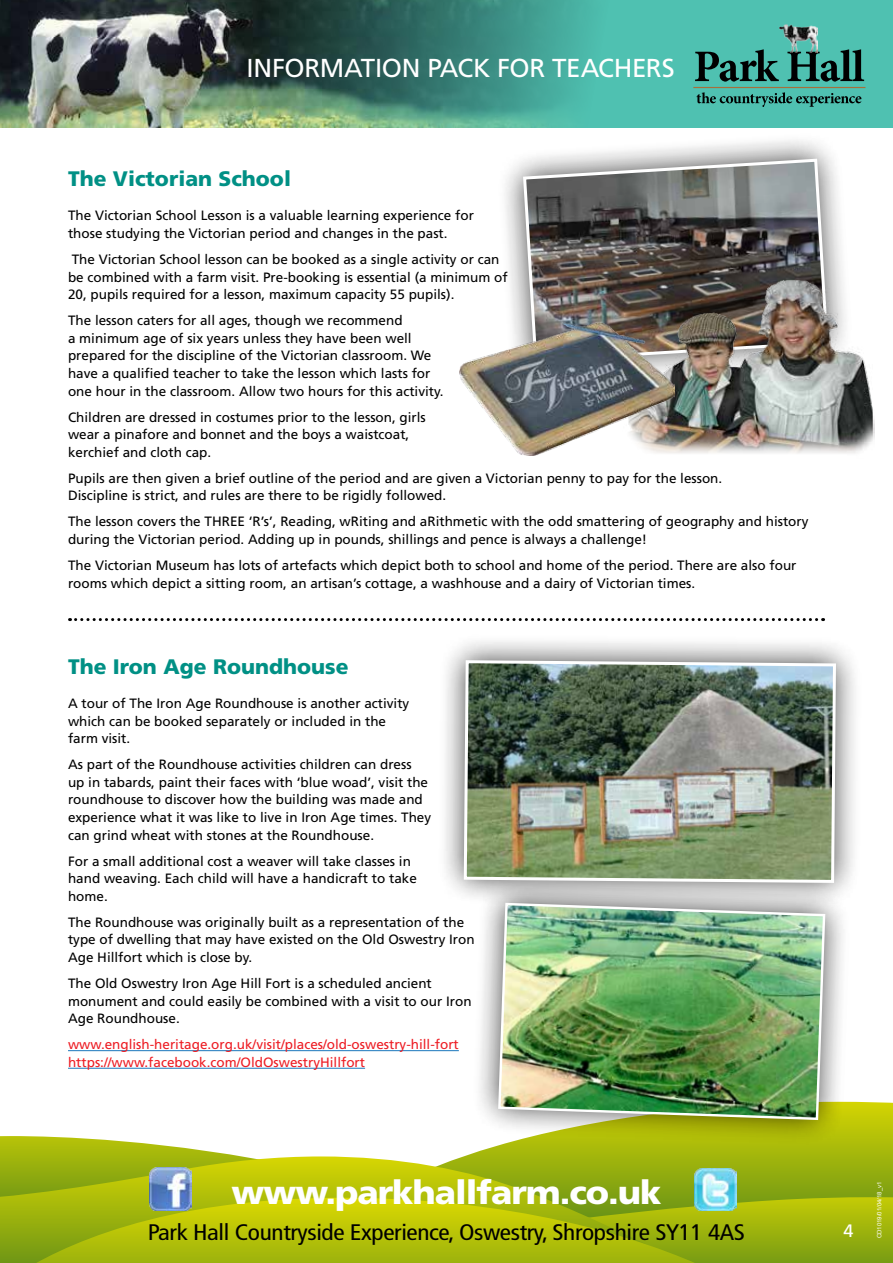
<style>
.page{position:relative;width:893px;height:1263px;background:#fff}
.page>*{position:absolute;margin:0;border:0;box-sizing:border-box;transform-origin:0 0}
.t1{font:900 33px "Frutiger LT Std";letter-spacing:-.03em;color:#fff;scale:1.06 1}
.t2{font:25.95px "Frutiger LT Std";color:#fff}
.t3{font:condensed 22.5px "Frutiger LT Std";letter-spacing:-.015em;color:#000;scale:1.12 1}
.t4{font:900 21px "Frutiger LT Std";color:#009085}
.t5{font:18px "Frutiger LT Std";color:#fff}
.t6{font:13.5px/17.5px "Frutiger LT Std";color:#000}
.t7{font:13.5px/17.5px "Frutiger LT Std";color:#ed1d24}
.t8{font:6px "Arial";color:#fff}
</style>
<div class="page">
<div style="left:0;top:0;width:893px;height:128px;background:#4fc1b1"></div>
<img style="left:0;top:0;width:737px;height:128px">
<svg style="left:0;top:1136px;width:239px;height:20px"></svg>
<svg style="left:465px;top:1102px;width:428px;height:95px;background:#9fb412"></svg>
<svg style="left:723px;top:1197px;width:170px;height:66px;background:#9bb10d"></svg>
<svg style="left:0;top:1156px;width:708px;height:107px;background:#a8ba11"></svg>
<svg style="left:15px;top:1198px;width:708px;height:65px;background:#abbb0a"></svg>
<img style="left:149px;top:1168px;width:43px;height:42px">
<img style="left:694px;top:1168px;width:43px;height:42px">
<svg style="left:695px;top:49px;width:84px;height:33px"></svg>
<svg style="left:787px;top:49px;width:77px;height:33px"></svg>
<svg style="left:696px;top:92px;width:165px;height:15px"></svg>
<hr style="left:693px;top:87px;width:172px;height:1px;background:#a66f3b">
<img style="left:780px;top:24px;width:38px;height:28px">
<svg style="left:70px;top:618px;width:754px;height:3px"></svg>
<hr style="left:68px;top:1050px;width:391px;height:1px;background:#1b77bd">
<hr style="left:68px;top:1068px;width:297px;height:1px;background:#1b77bd">
<svg style="left:505px;top:140px;width:338px;height:182px"></svg>
<svg style="left:521px;top:157px;width:309px;height:165px;background:#737170"></svg>
<img style="left:613px;top:279px;width:261px;height:175px">
<img style="left:460px;top:322px;width:214px;height:133px">
<svg style="left:445px;top:641px;width:410px;height:254px"></svg>
<img style="left:462px;top:659px;width:375px;height:225px">
<svg style="left:469px;top:874px;width:385px;height:275px"></svg>
<img style="left:497px;top:901px;width:329px;height:220px">
<h2 class="t2" style="left:247px;top:53px;width:25px">INFORMAT</h2>
<h2 class="t2" style="left:375px;top:53px;width:69px">ION PACK</h2>
<h2 class="t2" style="left:497px;top:53px;width:17px">FOR</h2>
<h2 class="t2" style="left:552px;top:53px;width:17px">TEACHERS</h2>
<h3 class="t4" style="left:68px;top:166px;width:224px">The Victorian School</h3>
<p class="t6" style="left:68px;top:207px;width:407px">The Victorian School Lesson is a valuable learning experience for those studying the Victorian period and changes in the past.</p>
<p class="t6" style="left:68px;top:251px;width:441px">The Victorian School lesson can be booked as a single activity or can be combined with a farm visit. Pre-booking is essential (a minimum of<br>20, pupils required for a lesson, maximum capacity 55 pupils).</p>
<p class="t6" style="left:68px;top:312px;width:377px">The lesson caters for all ages, though we recommend<br>a minimum age of six years unless they have been well prepared for the discipline of the Victorian classroom. We have a qualified teacher to take the lesson which lasts for one hour in the classroom. Allow two hours for this activity.</p>
<p class="t6" style="left:68px;top:408px;width:359px">Children are dressed in costumes prior to the lesson, girls wear a pinafore and bonnet and the boys a waistcoat, kerchief and cloth cap.</p>
<p class="t6" style="left:68px;top:469px;width:656px">Pupils are then given a brief outline of the period and are given a Victorian penny to pay for the lesson.<br>Discipline is strict, and rules are there to be rigidly followed.</p>
<p class="t6" style="left:68px;top:513px;width:146px">The lesson covers the THREE</p>
<p class="t6" style="left:68px;top:513px;width:742px;text-indent:181px">‘R’s’, Reading, wRiting and aRithmetic with the odd smattering of geography and history during the Victorian period. Adding up in pounds, shillings and pence is always a challenge!</p>
<p class="t6" style="left:68px;top:557px;width:730px">The Victorian M useum has lots of artefacts which depict both to school and home of the period. There are also four rooms which depict a sitting room, an artisan’s cottage, a washhouse and a dairy of Victorian times.</p>
<h3 class="t4" style="left:68px;top:653px;width:282px">The Iron Age Roundhouse</h3>
<p class="t6" style="left:68px;top:695px;width:343px">A tour of The Iron Age Roundhouse is another activity which can be booked separately or included in the farm visit.</p>
<p class="t6" style="left:68px;top:756px;width:365px">As part of the Roundhouse activities children can dress up in tabards, paint their faces with ‘blue woad’, visit the roundhouse to discover how the building was made and experience what it was like to live in Iron Age times. They can grind wheat with stones at the Roundhouse.</p>
<p class="t6" style="left:68px;top:852px;width:350px">For a small additional cost a weaver will take classes in hand weaving. Each child will have a handicraft to take home.</p>
<p class="t6" style="left:68px;top:913px;width:408px">The Roundhouse was originally built as a representation of the type of dwelling that may have existed on the Old Oswestry Iron<br>Age H illfort which is close by.</p>
<p class="t6" style="left:68px;top:975px;width:405px">The Old Oswestry Iron Age H ill Fort is a scheduled ancient monument and could easily be combined with a visit to our Iron<br>Age Roundhouse.</p>
<p class="t7" style="left:68px;top:1036px;width:392px">www.english-heritage.org.uk/visit/places/old-oswestry-hill-fort https://www.facebook.com/OldOswestryH illfort</p>
<h1 class="t1" style="left:232px;top:1172px;width:407px">www.parkhallfarm.co.uk</h1>
<h3 class="t3" style="left:148px;top:1219px;width:535px">Park Hall Countryside Experience, Oswestry, Shropshire SY11 4AS</h3>
<h3 class="t5" style="left:843px;top:1220px;width:12px">4</h3>
<p class="t8" style="left:876px;top:1238px;width:58px;rotate:-90deg">CD1019/01/04/18_v1</p>
</div>
